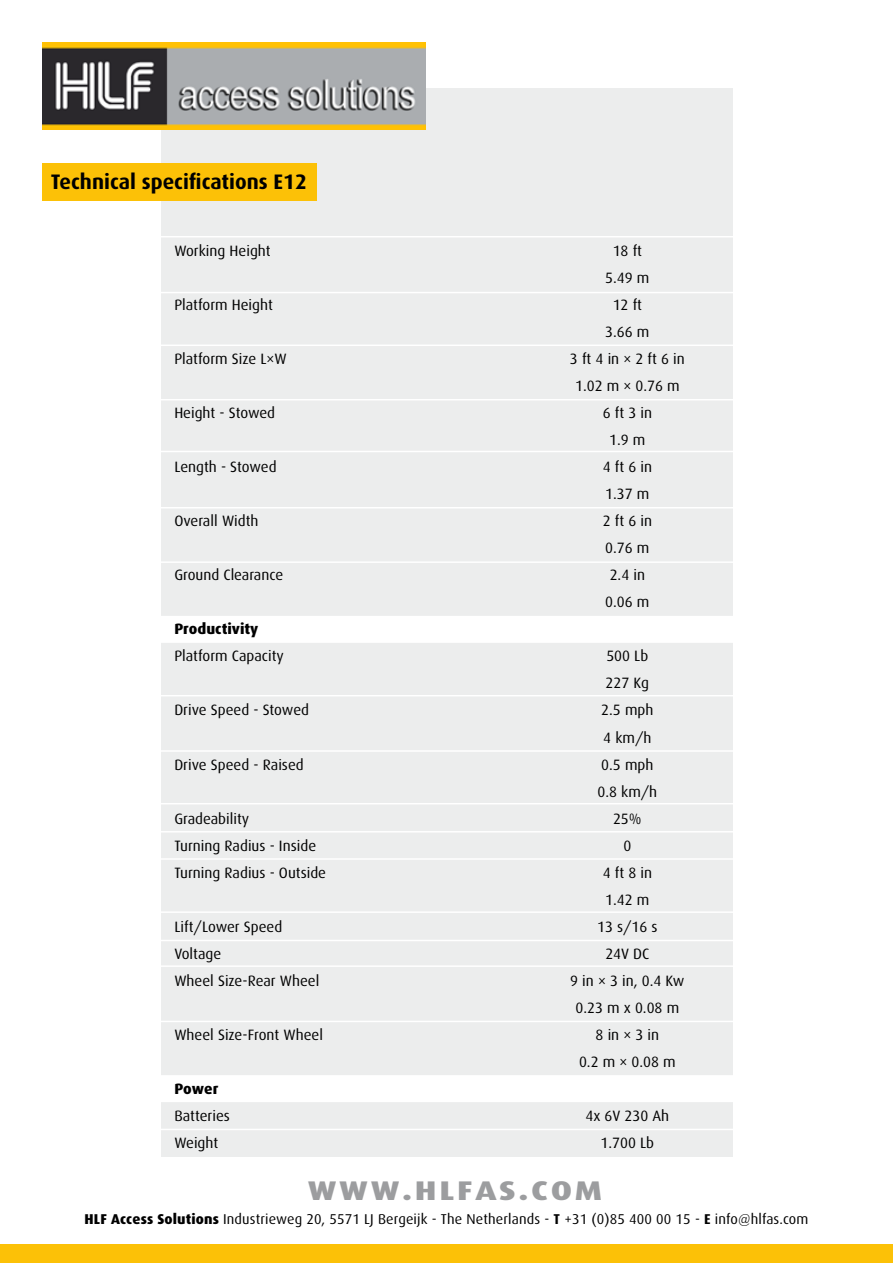
<style>
.page{position:relative;width:893px;height:1263px;background:#fff}
.page>*{position:absolute;margin:0;border:0;box-sizing:border-box;transform-origin:0 0}
.t1{font:800 27px "Dax";letter-spacing:.08em;color:#9c9d9f;scale:1.25 1}
.t2{font:700 21px "Dax";color:#000}
.t3{font:15px/27px "Dax";color:#000}
.t4{font:800 15px "Dax";color:#000}
.t5{font:14.25px "Dax";letter-spacing:.01em;color:#000}
.s1{font-weight:800}
.s2{font-weight:700}
</style>
<div class="page">
<div style="left:161px;top:88px;width:571px;height:1069px;background:#eceded"></div>
<hr style="left:158px;top:292px;width:579px;height:1px;background:#fff">
<hr style="left:158px;top:345px;width:579px;height:1px;background:#fff">
<hr style="left:158px;top:236px;width:579px;height:1px;background:#fff">
<hr style="left:158px;top:399px;width:579px;height:1px;background:#fff">
<hr style="left:158px;top:451px;width:583px;height:1px;background:#fff">
<hr style="left:158px;top:507px;width:579px;height:1px;background:#fff">
<hr style="left:153px;top:561px;width:584px;height:2px;background:#fff">
<hr style="left:153px;top:616px;width:589px;height:1px;background:#fff">
<hr style="left:158px;top:641px;width:579px;height:2px;background:#fff">
<hr style="left:158px;top:695px;width:579px;height:1px;background:#fff">
<hr style="left:158px;top:750px;width:579px;height:2px;background:#fff">
<hr style="left:158px;top:803px;width:579px;height:1px;background:#fff">
<hr style="left:158px;top:831px;width:579px;height:1px;background:#fff">
<hr style="left:158px;top:858px;width:579px;height:2px;background:#fff">
<hr style="left:158px;top:911px;width:579px;height:2px;background:#fff">
<hr style="left:158px;top:940px;width:579px;height:1px;background:#fff">
<hr style="left:158px;top:965px;width:579px;height:2px;background:#fff">
<hr style="left:158px;top:1021px;width:583px;height:1px;background:#fff">
<div style="left:43px;top:163px;width:274px;height:38px;background:#fcc107"></div>
<hr style="left:158px;top:1075px;width:579px;height:1px;background:#fff">
<hr style="left:158px;top:1101px;width:579px;height:1px;background:#fff">
<hr style="left:158px;top:1129px;width:579px;height:1px;background:#fff">
<div style="left:158px;top:617px;width:583px;height:25px;background:#fff"></div>
<div style="left:158px;top:1076px;width:583px;height:25px;background:#fff"></div>
<div style="left:0;top:1245px;width:893px;height:18px;background:#fcc107"></div>
<img style="left:43px;top:43px;width:382px;height:87px">
<h2 class="t2" style="left:51px;top:170px;width:257px">Technical specifications E12</h2>
<p class="t3" style="left:174px;top:238px;width:98px">Working Height</p>
<p class="t3" style="left:605px;top:238px;width:46px;text-align:center">18 ft<br>5.49 m</p>
<p class="t3" style="left:174px;top:292px;width:100px">Platform Height</p>
<p class="t3" style="left:605px;top:292px;width:46px;text-align:center">12 ft<br>3.66 m</p>
<p class="t3" style="left:174px;top:346px;width:114px">Platform Size L×W</p>
<p class="t3" style="left:570px;top:346px;width:116px;text-align:center">3 ft 4 in × 2 ft 6 in<br>1.02 m × 0.76 m</p>
<p class="t3" style="left:174px;top:400px;width:102px">Height - Stowed</p>
<p class="t3" style="left:603px;top:400px;width:51px;text-align:center">6 ft 3 in<br>1.9 m</p>
<p class="t3" style="left:174px;top:454px;width:104px">Length - Stowed</p>
<p class="t3" style="left:603px;top:454px;width:51px">4 ft 6 in<br>1.37 m</p>
<p class="t3" style="left:174px;top:508px;width:86px">Overall Width</p>
<p class="t3" style="left:603px;top:508px;width:51px">2 ft 6 in<br>0.76 m</p>
<p class="t3" style="left:174px;top:562px;width:110px">Ground Clearance</p>
<p class="t3" style="left:605px;top:562px;width:46px">2.4 in<br>0.06 m</p>
<p class="t4" style="left:174px;top:621px;width:86px">Productivity</p>
<p class="t3" style="left:174px;top:643px;width:111px">Platform Capacity</p>
<p class="t3" style="left:606px;top:643px;width:45px">500 Lb<br>227 Kg</p>
<p class="t3" style="left:174px;top:697px;width:136px">Drive Speed - Stowed</p>
<p class="t3" style="left:601px;top:697px;width:54px">2.5 mph<br>4 km/h</p>
<p class="t3" style="left:174px;top:751px;width:131px">Drive Speed - Raised</p>
<p class="t3" style="left:597px;top:751px;width:61px">0.5 mph<br>0.8 km/h</p>
<p class="t3" style="left:174px;top:805px;width:76px">Gradeability</p>
<p class="t3" style="left:613px;top:805px;width:30px">25%</p>
<p class="t3" style="left:174px;top:832px;width:143px">Turning Radius - Inside</p>
<p class="t3" style="left:623px;top:832px;width:9px">0</p>
<p class="t3" style="left:174px;top:859px;width:153px">Turning Radius - Outside</p>
<p class="t3" style="left:603px;top:859px;width:51px">4 ft 8 in<br>1.42 m</p>
<p class="t3" style="left:174px;top:913px;width:109px">Lift/Lower Speed</p>
<p class="t3" style="left:597px;top:913px;width:62px">13 s/16 s</p>
<p class="t3" style="left:174px;top:940px;width:48px">Voltage</p>
<p class="t3" style="left:605px;top:940px;width:46px">24V DC</p>
<p class="t3" style="left:174px;top:967px;width:147px">Wheel Size-Rear Wheel</p>
<p class="t3" style="left:570px;top:967px;width:116px;text-align:center">9 in × 3 in, 0.4 Kw<br>0.23 m x 0.08 m</p>
<p class="t3" style="left:174px;top:1021px;width:150px">Wheel Size-Front Wheel</p>
<p class="t3" style="left:579px;top:1021px;width:98px;text-align:center">8 in × 3 in<br>0.2 m × 0.08 m</p>
<p class="t4" style="left:174px;top:1080px;width:45px">Power</p>
<p class="t3" style="left:174px;top:1102px;width:57px">Batteries</p>
<p class="t3" style="left:585px;top:1102px;width:85px">4x 6V 230 Ah</p>
<p class="t3" style="left:174px;top:1129px;width:45px">Weight</p>
<p class="t3" style="left:601px;top:1129px;width:55px">1.700 Lb</p>
<h1 class="t1" style="left:308px;top:1175px;width:237px">WWW.HLFAS.COM</h1>
<p class="t5" style="left:85px;top:1211px;width:725px"><span class="s1">HLF Access Solutions</span> Industrieweg 20, 5571 LJ Bergeijk - The Netherlands - <span class="s2">T</span> +31 (0)85 400 00 15 - <span class="s2">E</span> info@hlfas.com</p>
</div>
